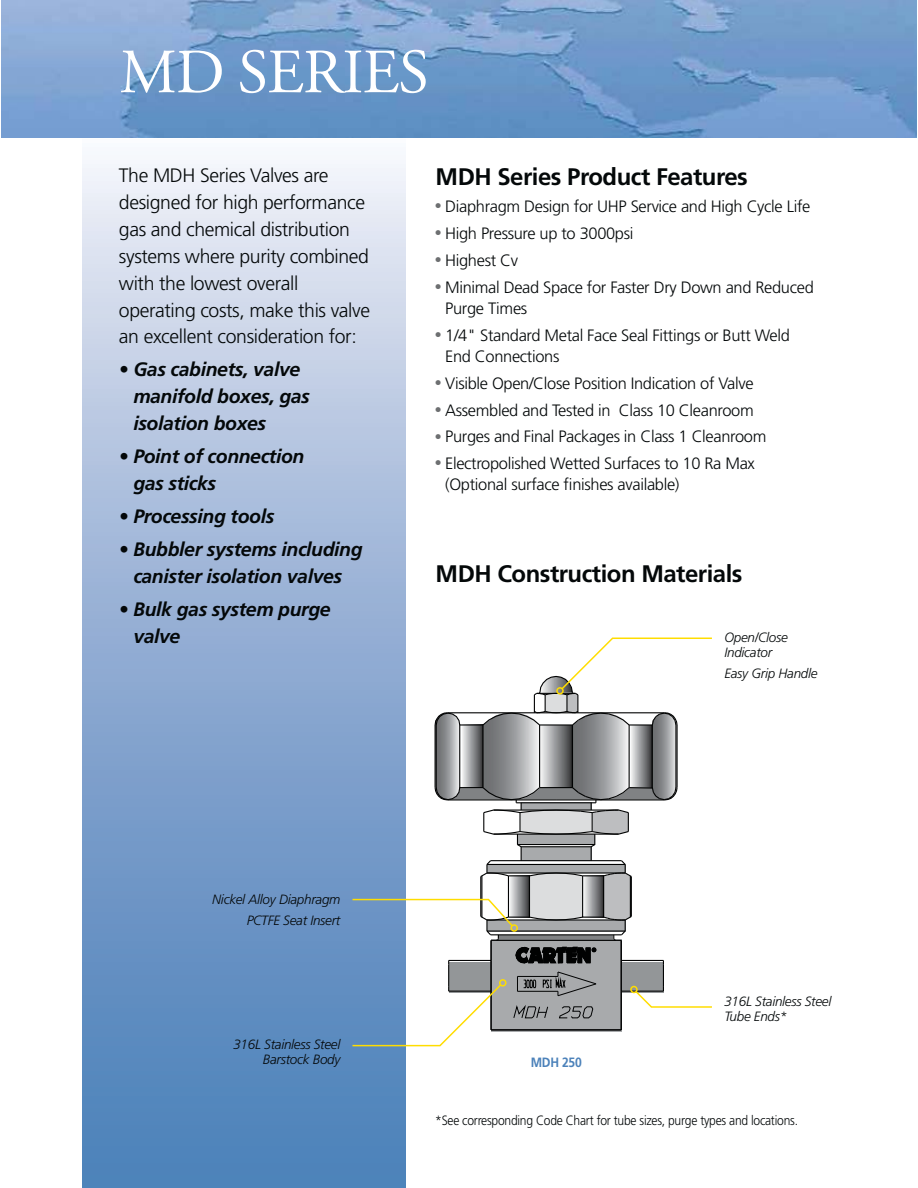
<style>
.page{position:relative;width:918px;height:1188px;background:#fff}
.page>*{position:absolute;margin:0;border:0;box-sizing:border-box;transform-origin:0 0}
.t1{font:62.85px "Adobe Garamond Pro";letter-spacing:-.015em;color:#fff}
.t2{font:700 23.85px "Frutiger LT Std";letter-spacing:-.02em;color:#040809}
.t3{font:300 19.5px/26.8px "Frutiger LT Std";letter-spacing:-.02em;color:#040809}
.t4{font:italic 700 19.5px/26.8px "Frutiger LT Std";letter-spacing:-.02em;color:#040809}
.t5{font:300 16.5px/26.8px "Frutiger LT Std";letter-spacing:-.02em;color:#040809}
.t6{font:italic 300 13.5px/15px "Frutiger LT Std";letter-spacing:-.02em;color:#040809}
.t7{font:300 13.5px "Frutiger LT Std";letter-spacing:-.02em;color:#040809;scale:.9 1}
.t8{font:700 13.5px "Frutiger LT Std";letter-spacing:-.02em;color:#4c82ba;scale:.9 1}
</style>
<div class="page">
<div style="left:82px;top:138px;width:323px;height:1050px;background:linear-gradient(to bottom,#ebebf6,#4077b4)"></div>
<img style="left:1px;top:0;width:916px;height:138px">
<svg style="left:351px;top:637px;width:361px;height:410px"></svg>
<div style="left:499px;top:979px;width:8px;height:8px;border:1px solid #fd0;border-radius:50%"></div>
<h1 class="t1" style="left:119px;top:34px;width:311px">MD SERIES</h1>
<p class="t3" style="left:119px;top:163px;width:253px">The MDH Series Valves are designed for high performance gas and chemical distribution systems where purity combined with the lowest overall operating costs, make this valve an excellent consideration for:</p>
<p class="t4" style="left:133px;top:357px;width:178px;text-indent:-14px">• Gas cabinets, valve manifold boxes, gas isolation boxes</p>
<p class="t4" style="left:133px;top:444px;width:173px;text-indent:-14px">• Point of connection gas sticks</p>
<p class="t4" style="left:119px;top:504px;width:157px">• Processing tools</p>
<p class="t4" style="left:119px;top:537px;width:245px;text-align:center">• Bubbler systems including canister isolation valves</p>
<p class="t4" style="left:133px;top:596px;width:199px;text-indent:-14px">• Bulk gas system purge valve</p>
<h2 class="t2" style="left:436px;top:167px;width:314px">MDH Series Product Features</h2>
<p class="t5" style="left:445px;top:194px;width:370px">Diaphragm Design for UHP Service and High Cycle Life High Pressure up to 3000psi<br>Highest Cv<br>Minimal Dead Space for Faster Dry Down and Reduced</p>
<p class="t5" style="left:445px;top:296px;width:346px">Purge Times<br>1/4" Standard Metal Face Seal Fittings or Butt Weld</p>
<p class="t5" style="left:445px;top:343px;width:323px">End Connections<br>Visible Open/Close Position Indication of Valve Assembled and Tested in Class 10 Cleanroom Purges and Final Packages in Class 1 Cleanroom Electropolished Wetted Surfaces to 10 Ra Max</p>
<p class="t5" style="left:445px;top:472px;width:236px">(Optional surface finishes available)</p>
<h2 class="t2" style="left:436px;top:564px;width:308px">MDH Construction Materials</h2>
<p class="t6" style="left:724px;top:631px;width:65px">Open/Close<br>Indicator</p>
<p class="t6" style="left:724px;top:667px;width:95px">Easy Grip Handle</p>
<p class="t6" style="left:212px;top:890px;width:130px;line-height:21px;text-align:right">Nickel Alloy Diaphragm<br>PCTFE Seat Insert</p>
<p class="t6" style="left:233px;top:1037px;width:109px;text-align:right">316L Stainless Steel<br>Barstock Body</p>
<p class="t8" style="left:531px;top:1056px;width:58px">MDH 250</p>
<p class="t6" style="left:724px;top:994px;width:109px">316L Stainless Steel<br>Tube Ends*</p>
<p class="t7" style="left:435px;top:1114px;width:405px">*See corresponding Code Chart for tube sizes, purge types and locations.</p>
</div>
